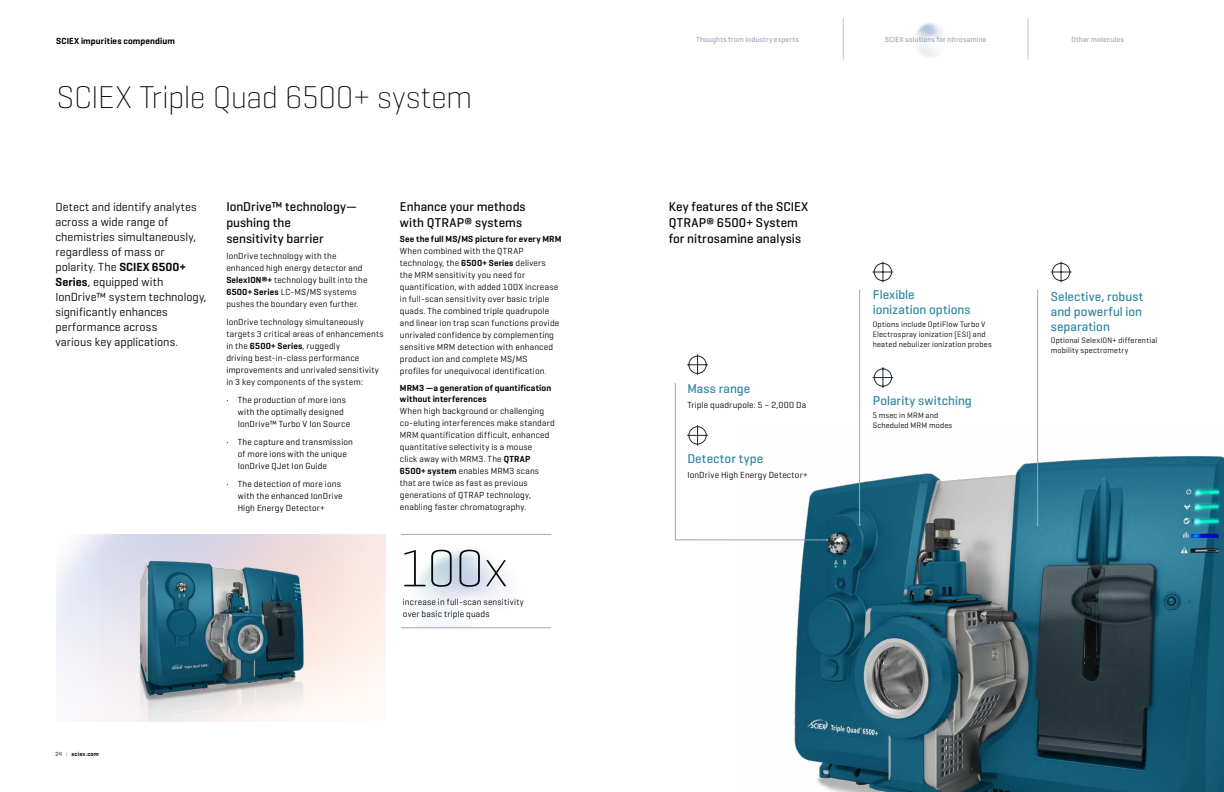
<style>
.page{position:relative;width:1224px;height:792px;background:#fff}
.page>*{position:absolute;margin:0;border:0;box-sizing:border-box;transform-origin:0 0}
.t1{font:200 53.3px "Geogrotesque";color:#05080f}
.t2{font:200 32px "Geogrotesque";letter-spacing:-.01em;color:#05080f}
.t3{font:500 13px/16px "Geogrotesque";letter-spacing:.01em;color:#05080f}
.t4{font:500 13px/15px "Geogrotesque";letter-spacing:.005em;color:#3288a6}
.t5{font:12px/15px "Geogrotesque";letter-spacing:.005em;color:#05080f}
.t6{font:9px/12px "Geogrotesque";letter-spacing:.02em;color:#05080f}
.t7{font:9px/12px "Geogrotesque";letter-spacing:.015em;color:#000}
.t8{font:600 9px/11px "Geogrotesque";letter-spacing:.02em;color:#05080f}
.t9{font:600 9px "Geogrotesque";letter-spacing:.01em;color:#000}
.t10{font:8px/10px "Geogrotesque";letter-spacing:.02em;color:#05080f}
.t11{font:500 7.5px "Geogrotesque";letter-spacing:.015em;color:#9ca7b1}
.t12{font:600 6px "Geogrotesque";letter-spacing:.03em;color:#05080f}
.s1{font-weight:600}
.s2{font-weight:400}
.s3{font-weight:400;color:#9ca7b1}
</style>
<div class="page">
<hr style="left:843px;top:18px;width:1px;height:42px;background:#bfc4cb">
<hr style="left:1028px;top:18px;width:1px;height:42px;background:#bfc4cb">
<img style="left:794px;top:425px;width:430px;height:367px">
<img style="left:100px;top:546px;width:243px;height:175px">
<svg style="left:687px;top:354px;width:21px;height:21px"></svg>
<svg style="left:873px;top:367px;width:20px;height:21px"></svg>
<svg style="left:873px;top:262px;width:20px;height:20px"></svg>
<svg style="left:1051px;top:262px;width:20px;height:20px"></svg>
<hr style="left:859px;top:290px;width:1px;height:235px;background:#9ca7b1">
<hr style="left:1037px;top:290px;width:1px;height:235px;background:#9ca7b1">
<svg style="left:675px;top:383px;width:153px;height:158px"></svg>
<hr style="left:401px;top:534px;width:150px;height:1px;background:#9ca7b1">
<hr style="left:401px;top:627px;width:150px;height:1px;background:#9ca7b1">
<img style="left:915px;top:23px;width:27px;height:34px">
<p class="t9" style="left:56px;top:36px;width:120px">SCIEX impurities compendium</p>
<p class="t11" style="left:696px;top:35px;width:104px">Thoughts from industry experts</p>
<p class="t11" style="left:885px;top:35px;width:103px">SCIEX solutions for nitrosamine</p>
<p class="t11" style="left:1071px;top:35px;width:54px">Other molecules</p>
<h2 class="t2" style="left:57px;top:77px;width:417px">SCIEX Triple Quad 6500+ system</h2>
<p class="t5" style="left:55px;top:199px;width:153px">Detect and identify analytes across a wide range of chemistries simultaneously, regardless of mass or polarity. The <span class="s1">SCIEX 6500+<br>Series</span>, equipped with<br>IonDrive™ system technology, significantly enhances performance across<br>various key applications.</p>
<h3 class="t3" style="left:226px;top:199px;width:132px">IonDrive™ technology— pushing the<br>sensitivity barrier</h3>
<p class="t6" style="left:226px;top:250px;width:143px">IonDrive technology with the enhanced high energy detector and <span class="s1">SelexION®+</span> technology built into the <span class="s1">6500+ Series</span> LC-MS/MS systems pushes the boundary even further.</p>
<p class="t6" style="left:226px;top:316px;width:159px">IonDrive technology simultaneously targets 3 critical areas of enhancements in the <span class="s1">6500+ Series</span>, ruggedly<br>driving best-in-class performance improvements and unrivaled sensitivity in 3 key components of the system:</p>
<p class="t7" style="left:238px;top:394px;width:114px;text-indent:-11px">• The production of more ions with the optimally designed<br>IonDrive™ Turbo V Ion Source</p>
<p class="t7" style="left:238px;top:436px;width:117px;text-indent:-11px">• The capture and transmission of more ions with the unique<br>IonDrive QJet Ion Guide</p>
<p class="t7" style="left:238px;top:478px;width:107px;text-indent:-11px">• The detection of more ions with the enhanced IonDrive<br>High Energy Detector+</p>
<h3 class="t3" style="left:400px;top:199px;width:127px">Enhance your methods with QTRAP® systems</h3>
<p class="t8" style="left:400px;top:234px;width:163px">See the full MS/MS picture for every MRM</p>
<p class="t6" style="left:400px;top:245px;width:161px">When combined with the QTRAP technology, the <span class="s1">6500+ Series</span> delivers the MRM sensitivity you need for quantification, with added 100X increase in full-scan sensitivity over basic triple quads. The combined triple quadrupole and linear ion trap scan functions provide unrivaled confidence by complementing sensitive MRM detection with enhanced product ion and complete MS/MS<br>profiles for unequivocal identification.</p>
<p class="t8" style="left:400px;top:383px;width:153px">MRM3 —a generation of quantification without interferences</p>
<p class="t6" style="left:400px;top:405px;width:156px">When high background or challenging co-eluting interferences make standard MRM quantification difficult, enhanced quantitative selectivity is a mouse<br>click away with MRM3. The <span class="s1">QTRAP 6500+ system</span> enables MRM3 scans that are twice as fast as previous generations of QTRAP technology, enabling faster chromatography.</p>
<h1 class="t1" style="left:401px;top:535px;width:108px">100x</h1>
<p class="t6" style="left:403px;top:596px;width:123px">increase in full-scan sensitivity over basic triple quads</p>
<p class="t12" style="left:55px;top:750px;width:45px"><span class="s2">24</span> <span class="s3">|</span> sciex.com</p>
<h3 class="t3" style="left:669px;top:199px;width:141px">Key features of the SCIEX<br>QTRAP® 6500+ System for nitrosamine analysis</h3>
<h3 class="t4" style="left:687px;top:380px;width:64px">Mass range</h3>
<p class="t6" style="left:687px;top:398px;width:120px">Triple quadrupole: 5 – 2,000 Da</p>
<h3 class="t4" style="left:687px;top:451px;width:77px">Detector type</h3>
<p class="t6" style="left:687px;top:469px;width:122px">IonDrive High Energy Detector+</p>
<h3 class="t4" style="left:873px;top:287px;width:99px">Flexible ionization options</h3>
<p class="t10" style="left:873px;top:319px;width:121px">Options include OptiFlow Turbo V<br>Electrospray ionization (ESI) and heated nebulizer ionization probes</p>
<h3 class="t4" style="left:873px;top:393px;width:101px">Polarity switching</h3>
<p class="t10" style="left:873px;top:410px;width:81px">5 msec in MRM and<br>Scheduled MRM modes</p>
<h3 class="t4" style="left:1051px;top:288px;width:94px;text-align:justify">Selective, robust and powerful ion separation</h3>
<p class="t10" style="left:1051px;top:335px;width:108px">Optional SelexION+ differential mobility spectrometry</p>
</div>
